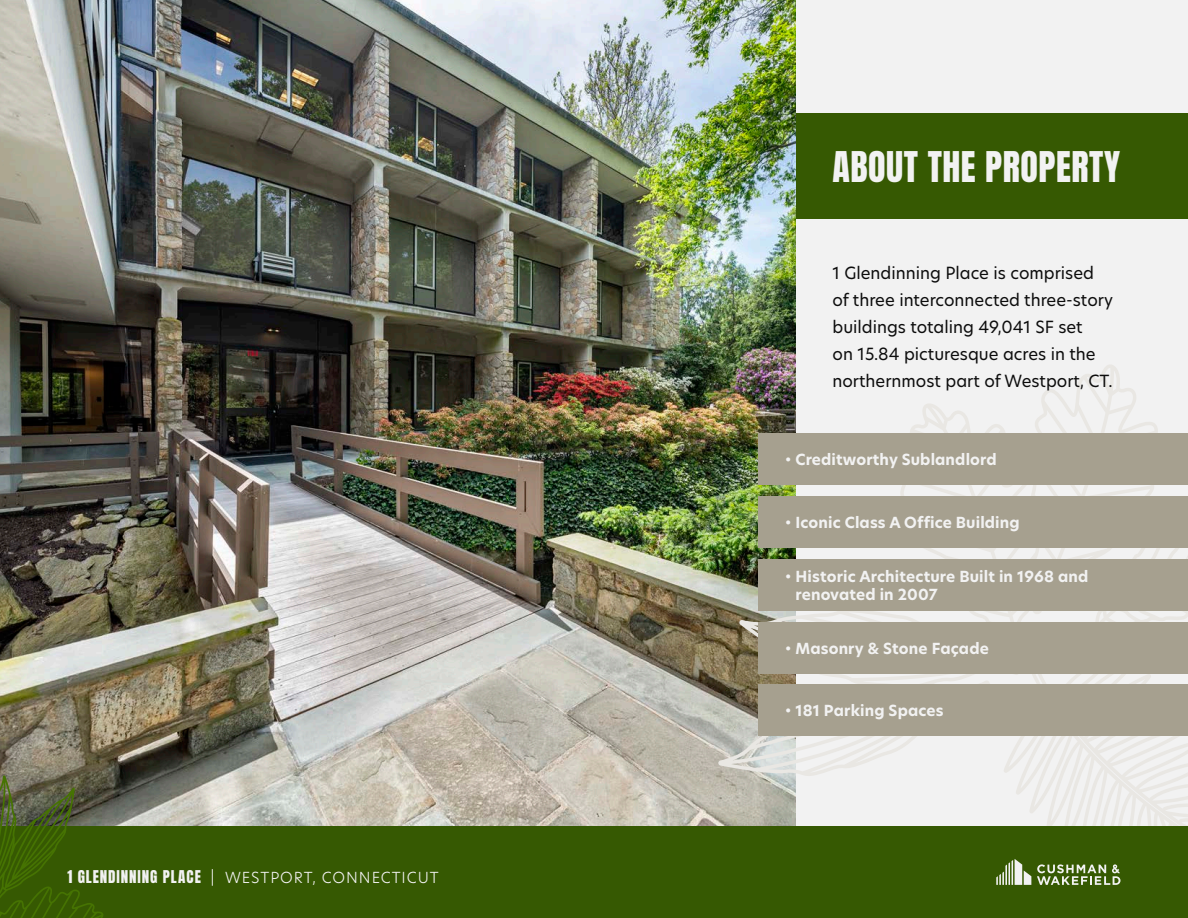
<style>
.page{position:relative;width:1188px;height:918px;background:#fff}
.page>*{position:absolute;margin:0;border:0;box-sizing:border-box;transform-origin:0 0}
.t1{font:36px "Anton";letter-spacing:.015em;color:#f2f2f2}
.t2{font:16.5px/27px "New Hero";color:#0d0d0d}
.t3{font:700 15px/18px "New Hero";letter-spacing:.01em;color:#f2f2f2}
.t4{font:300 15px "New Hero";letter-spacing:.06em;color:#f2f2f2}
.s1{font-family:"Anton";font-weight:400}
</style>
<div class="page">
<img style="left:0;top:0;width:796px;height:826px">
<div style="left:796px;top:0;width:392px;height:826px;background:#f2f2f2"></div>
<svg style="left:718px;top:607px;width:272px;height:170px"></svg>
<svg style="left:888px;top:365px;width:272px;height:257px"></svg>
<div style="left:758px;top:434px;width:430px;height:51px;background:#a6a08f"></div>
<div style="left:758px;top:496px;width:430px;height:52px;background:#a6a08f"></div>
<div style="left:758px;top:559px;width:430px;height:52px;background:#a6a08f"></div>
<div style="left:758px;top:622px;width:430px;height:52px;background:#a6a08f"></div>
<div style="left:758px;top:684px;width:430px;height:52px;background:#a6a08f"></div>
<div style="left:796px;top:113px;width:392px;height:106px;background:#365902"></div>
<div style="left:0;top:826px;width:1188px;height:92px;background:#365902"></div>
<svg style="left:996px;top:485px;width:192px;height:400px"></svg>
<svg style="left:0;top:775px;width:103px;height:143px"></svg>
<p class="t4" style="left:68px;top:867px;width:373px"><span class="s1">1 GLENDINNING PLACE</span> | WESTPORT, CONNECTICUT</p>
<p class="t1" style="left:832px;top:149px;width:289px">ABOUT THE PROPERTY</p>
<p class="t2" style="left:832px;top:259px;width:282px">1 Glendinning Place is comprised of three interconnected three-story buildings totaling 49,041 SF set<br>on 15.84 picturesque acres in the northernmost part of Westport, CT.</p>
<p class="t3" style="left:785px;top:451px;width:213px">• Creditworthy Sublandlord</p>
<p class="t3" style="left:785px;top:514px;width:236px">• Iconic Class A Office Building</p>
<p class="t3" style="left:795px;top:567px;width:294px;text-indent:-10px">• Historic Architecture Built in 1968 and renovated in 2007</p>
<p class="t3" style="left:785px;top:639px;width:205px">• Masonry &amp; Stone Façade</p>
<p class="t3" style="left:785px;top:702px;width:160px">• 181 Parking Spaces</p>
</div>
